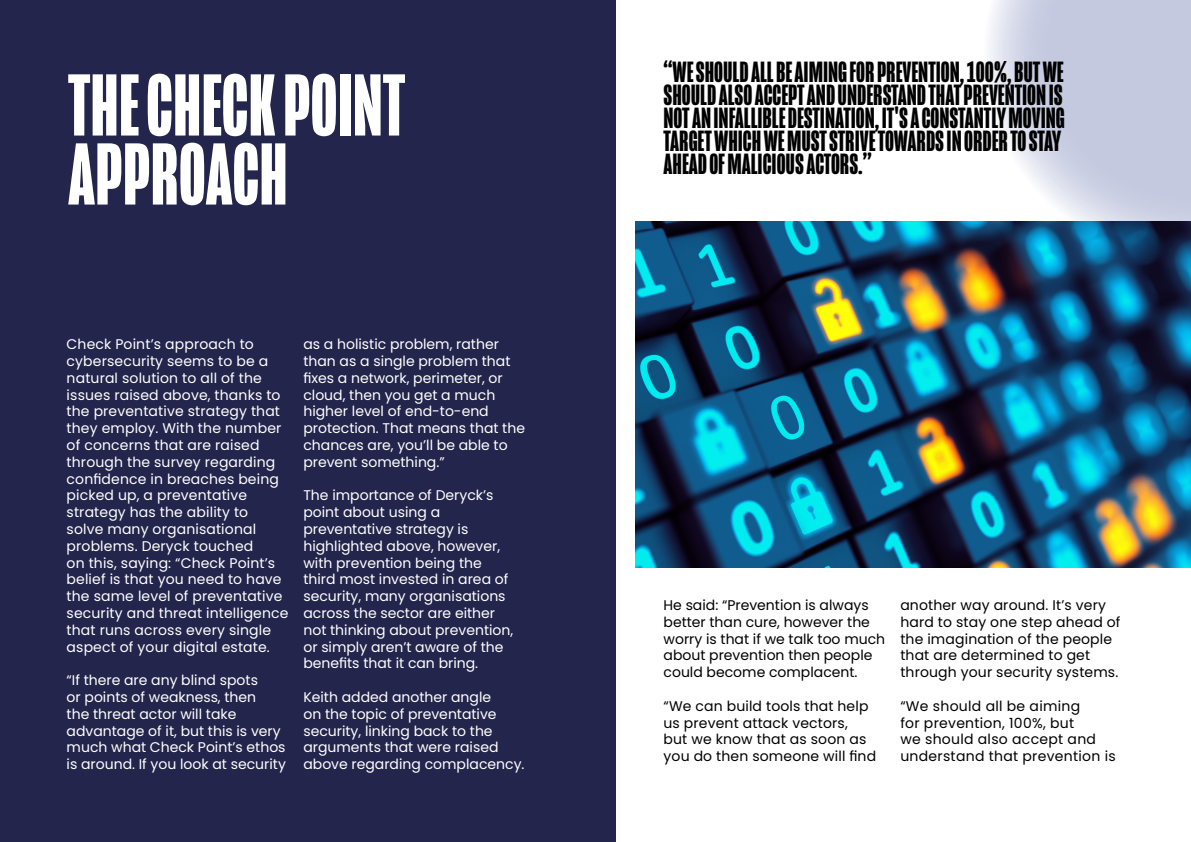
<style>
.page{position:relative;width:1191px;height:842px;background:#fff}
.page>*{position:absolute;margin:0;border:0;box-sizing:border-box;transform-origin:0 0}
.t1{font:700 90px/69px "Mongoose";color:#fff}
.t2{font:700 30px/23px "Mongoose";color:#000;text-align:justify}
.t3{font:14px/16.8px "Poppins";color:#fff}
.t4{font:14px/16.8px "Poppins";letter-spacing:.01em;color:#000}
</style>
<div class="page">
<svg style="left:990px;top:0;width:201px;height:221px;background:#d0d4e6"></svg>
<div style="left:0;top:0;width:615px;height:842px;background:#23254c"></div>
<img style="left:635px;top:221px;width:556px;height:346px">
<p class="t1" style="left:68px;top:73px;width:338px">THE CHECK POINT<br>APPROACH</p>
<p class="t3" style="left:67px;top:336px;width:223px">Check Point’s approach to cybersecurity seems to be a natural solution to all of the issues raised above, thanks to the preventative strategy that they employ. With the number of concerns that are raised through the survey regarding confidence in breaches being picked up, a preventative strategy has the ability to solve many organisational problems. Deryck touched<br>on this, saying: “Check Point’s belief is that you need to have the same level of preventative security and threat intelligence that runs across every single aspect of your digital estate.</p>
<p class="t3" style="left:67px;top:672px;width:221px">“If there are any blind spots<br>or points of weakness, then<br>the threat actor will take advantage of it, but this is very much what Check Point’s ethos is around. If you look at security</p>
<p class="t3" style="left:303px;top:336px;width:223px">as a holistic problem, rather than as a single problem that fixes a network, perimeter, or cloud, then you get a much higher level of end-to-end protection. That means that the chances are, you’ll be able to prevent something.”</p>
<p class="t3" style="left:303px;top:487px;width:211px">The importance of Deryck’s point about using a preventative strategy is highlighted above, however, with prevention being the third most invested in area of security, many organisations across the sector are either not thinking about prevention, or simply aren’t aware of the benefits that it can bring.</p>
<p class="t3" style="left:303px;top:689px;width:222px">Keith added another angle<br>on the topic of preventative security, linking back to the arguments that were raised above regarding complacency.</p>
<p class="t2" style="left:663px;top:61px;width:403px">“WE SHOULD ALL BE AIMING FOR PREVENTION, 100%, BUT WE SHOULD ALSO ACCEPT AND UNDERSTAND THAT PREVENTION IS NOT AN INFALLIBLE DESTINATION, IT'S A CONSTANTLY MOVING TARGET WHICH WE MUST STRIVE TOWARDS IN ORDER TO STAY AHEAD OF MALICIOUS ACTORS.”</p>
<p class="t4" style="left:663px;top:597px;width:223px">He said: “Prevention is always better than cure, however the worry is that if we talk too much about prevention then people could become complacent.</p>
<p class="t4" style="left:663px;top:698px;width:214px">“We can build tools that help us prevent attack vectors,<br>but we know that as soon as you do then someone will find</p>
<p class="t4" style="left:900px;top:597px;width:222px">another way around. It’s very hard to stay one step ahead of the imagination of the people that are determined to get through your security systems.</p>
<p class="t4" style="left:900px;top:698px;width:217px">“We should all be aiming<br>for prevention, 100%, but<br>we should also accept and understand that prevention is</p>
</div>
